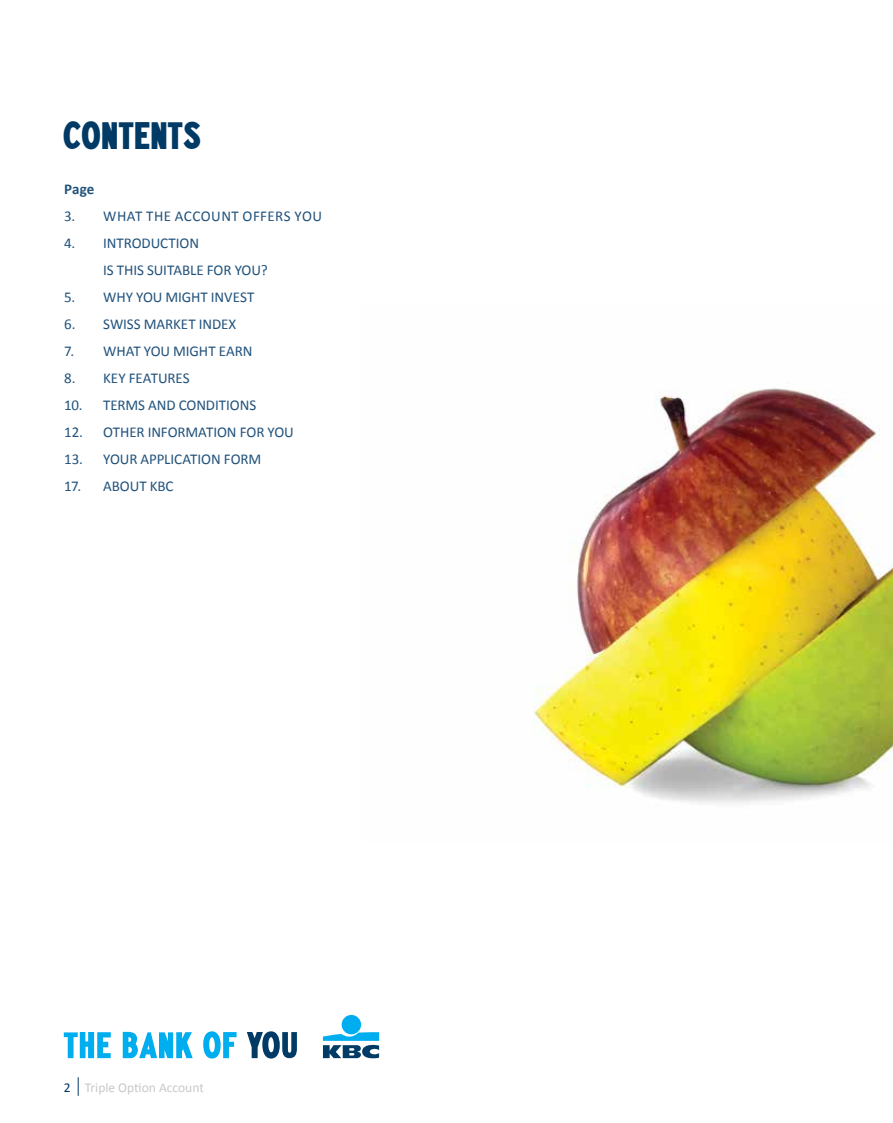
<style>
.page{position:relative;width:893px;height:1123px;background:#fff}
.page>*{position:absolute;margin:0;border:0;box-sizing:border-box;transform-origin:0 0}
.t1{font:30px "Paint Store JNL";letter-spacing:-.005em;color:#003a65}
.t2{font:15px/27px "Calibri";letter-spacing:-.005em;color:#21527b}
.t3{font:15px "Calibri";letter-spacing:.03em;color:#21527b}
.t4{font:700 15px "Calibri";color:#21527b}
.t5{font:13.5px "Calibri";color:#c7c8ca}
.s1{color:#003768}
</style>
<div class="page">
<svg style="left:78px;top:1077px;width:1px;height:18px"></svg>
<img style="left:534px;top:388px;width:359px;height:416px">
<div style="left:342px;top:1015px;width:19px;height:19px;background:#00aeef;border-radius:50%"></div>
<svg style="left:323px;top:1032px;width:56px;height:26px"></svg>
<svg style="left:64px;top:1032px;width:47px;height:26px"></svg>
<svg style="left:123px;top:1031px;width:70px;height:27px"></svg>
<svg style="left:203px;top:1031px;width:34px;height:27px"></svg>
<svg style="left:247px;top:1031px;width:50px;height:27px"></svg>
<h1 class="t1" style="left:63px;top:119px;width:140px">CONTENTS</h1>
<p class="t4" style="left:64px;top:180px;width:32px">Page</p>
<p class="t3" style="left:64px;top:207px;width:259px">3. WHAT THE ACCOUNT OFFERS YOU</p>
<p class="t2" style="left:103px;top:230px;width:166px;text-indent:-39px">4. INTRODUCTION<br>IS THIS SUITABLE FOR YOU?</p>
<p class="t2" style="left:64px;top:284px;width:192px">5. WHY YOU MIGHT INVEST</p>
<p class="t2" style="left:64px;top:311px;width:174px">6. SWISS MARKET INDEX</p>
<p class="t2" style="left:64px;top:338px;width:190px">7. WHAT YOU MIGHT EARN</p>
<p class="t2" style="left:64px;top:365px;width:127px">8. KEY FEATURES</p>
<p class="t2" style="left:64px;top:392px;width:194px">10. TERMS AND CONDITIONS</p>
<p class="t2" style="left:64px;top:419px;width:231px">12. OTHER INFORMATION FOR YOU</p>
<p class="t2" style="left:64px;top:446px;width:199px">13. YOUR APPLICATION FORM</p>
<p class="t2" style="left:64px;top:473px;width:111px">17. ABOUT KBC</p>
<p class="t5" style="left:64px;top:1078px;width:142px"><span class="s1">2</span> Triple Option Account</p>
</div>
